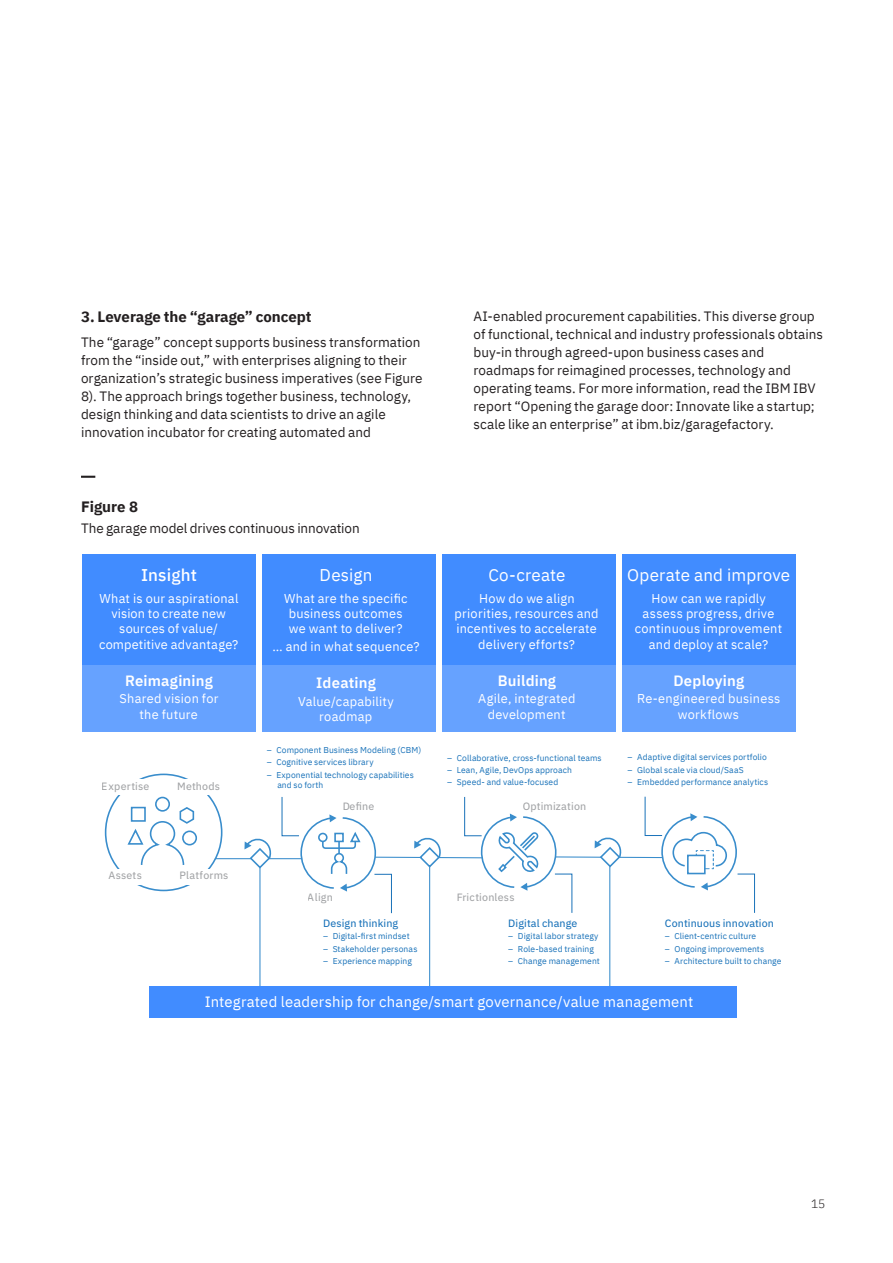
<style>
.page{position:relative;width:893px;height:1263px;background:#fff}
.page>*{position:absolute;margin:0;border:0;box-sizing:border-box;transform-origin:0 0}
.t1{font:16.95px "IBM Plex Sans";letter-spacing:.01em;color:#fff}
.t2{font:500 16.95px "IBM Plex Sans";letter-spacing:.01em;color:#fff}
.t3{font:700 15px "IBM Plex Sans";color:#231f20}
.t4{font:14.85px "IBM Plex Sans";letter-spacing:.015em;color:#fff}
.t5{font:600 14.85px "IBM Plex Sans";letter-spacing:.015em;color:#fff}
.t6{font:13.5px/18px "IBM Plex Sans";letter-spacing:.005em;color:#231f20}
.t7{font:12.75px/15.3px "IBM Plex Sans";letter-spacing:.02em;color:#fff;text-align:center}
.t8{font:300 12px "IBM Plex Sans";color:#231f20}
.t9{font:10.65px "IBM Plex Sans Text";letter-spacing:.02em;color:#8a8c8f}
.t10{font:10.65px "IBM Plex Sans Text";letter-spacing:.01em;color:#1972b9}
.t11{font:8.55px/10.2px "IBM Plex Sans";letter-spacing:.01em;color:#1972b9}
</style>
<div class="page">
<svg style="left:81px;top:476px;width:14px;height:2px"></svg>
<hr style="left:215px;top:858px;width:87px;height:1px;background:#398dcc">
<div style="left:622px;top:555px;width:174px;height:177px;background:#418cff"></div>
<div style="left:621px;top:665px;width:175px;height:67px;background:#66a2ff"></div>
<div style="left:442px;top:555px;width:174px;height:177px;background:#418cff"></div>
<div style="left:441px;top:665px;width:175px;height:67px;background:#66a2ff"></div>
<div style="left:262px;top:555px;width:174px;height:177px;background:#418cff"></div>
<div style="left:261px;top:665px;width:175px;height:67px;background:#66a2ff"></div>
<div style="left:82px;top:555px;width:173px;height:177px;background:#418cff"></div>
<div style="left:81px;top:665px;width:174px;height:67px;background:#66a2ff"></div>
<svg style="left:244px;top:838px;width:28px;height:32px"></svg>
<div style="left:105px;top:773px;width:117px;height:118px;border:2px solid #398dcc;border-radius:50%"></div>
<div style="left:182px;top:830px;width:15px;height:15px;border:2px solid #398dcc;border-radius:50%"></div>
<div style="left:155px;top:797px;width:15px;height:15px;border:2px solid #398dcc;border-radius:50%"></div>
<svg style="left:127px;top:806px;width:68px;height:59px"></svg>
<div style="left:112px;top:779px;width:104px;height:16px;background:#fff"></div>
<div style="left:113px;top:869px;width:104px;height:15px;background:#fff"></div>
<svg style="left:281px;top:796px;width:474px;height:118px"></svg>
<hr style="left:429px;top:866px;width:1px;height:123px;background:#398dcc">
<hr style="left:609px;top:866px;width:1px;height:123px;background:#398dcc">
<hr style="left:259px;top:867px;width:1px;height:123px;background:#398dcc">
<div style="left:149px;top:986px;width:588px;height:32px;background:#418cff"></div>
<p class="t3" style="left:81px;top:305px;width:232px">3. Leverage the “garage” concept</p>
<p class="t6" style="left:81px;top:332px;width:343px">The “garage” concept supports business transformation from the “inside out,” with enterprises aligning to their organization’s strategic business imperatives (see Figure 8). The approach brings together business, technology, design thinking and data scientists to drive an agile innovation incubator for creating automated and</p>
<p class="t3" style="left:81px;top:494px;width:59px">Figure 8</p>
<p class="t6" style="left:81px;top:518px;width:280px">The garage model drives continuous innovation</p>
<p class="t2" style="left:141px;top:562px;width:57px">Insight</p>
<p class="t7" style="left:99px;top:589px;width:141px">What is our aspirational vision to create new sources of value/ competitive advantage?</p>
<p class="t5" style="left:125px;top:669px;width:89px">Reimagining</p>
<p class="t7" style="left:120px;top:690px;width:100px">Shared vision for the future</p>
<p class="t9" style="left:102px;top:778px;width:49px">Expertise</p>
<p class="t9" style="left:177px;top:778px;width:45px">Methods</p>
<p class="t9" style="left:108px;top:867px;width:35px">Assets</p>
<p class="t9" style="left:180px;top:867px;width:50px">Platforms</p>
<p class="t1" style="left:320px;top:562px;width:54px">Design</p>
<p class="t7" style="left:284px;top:589px;width:125px">What are the specific business outcomes we want to deliver?</p>
<p class="t7" style="left:272px;top:637px;width:149px">… and in what sequence?</p>
<p class="t5" style="left:316px;top:671px;width:61px">Ideating</p>
<p class="t7" style="left:298px;top:692px;width:97px">Value/capability roadmap</p>
<p class="t11" style="left:267px;top:744px;width:156px">– Component Business Modeling (CBM)</p>
<p class="t11" style="left:267px;top:756px;width:108px">– Cognitive services library</p>
<p class="t11" style="left:277px;top:769px;width:138px;text-indent:-11px">– Exponential technology capabilities and so forth</p>
<p class="t9" style="left:342px;top:798px;width:34px">Define</p>
<p class="t9" style="left:308px;top:889px;width:27px">Align</p>
<p class="t6" style="left:473px;top:306px;width:351px">AI-enabled procurement capabilities. This diverse group of functional, technical and industry professionals obtains buy-in through agreed-upon business cases and roadmaps for reimagined processes, technology and operating teams. For more information, read the IBM IBV report “Opening the garage door: Innovate like a startup; scale like an enterprise” at ibm.biz/garagefactory.</p>
<p class="t1" style="left:488px;top:562px;width:79px">Co-create</p>
<p class="t7" style="left:455px;top:589px;width:146px">How do we align priorities, resources and incentives to accelerate delivery efforts?</p>
<p class="t5" style="left:498px;top:669px;width:60px">Building</p>
<p class="t7" style="left:478px;top:690px;width:99px">Agile, integrated development</p>
<p class="t11" style="left:447px;top:752px;width:156px">– Collaborative, cross-functional teams</p>
<p class="t11" style="left:447px;top:764px;width:126px">– Lean, Agile, DevOps approach</p>
<p class="t11" style="left:447px;top:776px;width:113px">– Speed- and value-focused</p>
<p class="t9" style="left:523px;top:798px;width:65px">Optimization</p>
<p class="t1" style="left:627px;top:562px;width:164px">Operate and improve</p>
<p class="t7" style="left:635px;top:589px;width:149px">How can we rapidly assess progress, drive continuous improvement and deploy at scale?</p>
<p class="t5" style="left:673px;top:669px;width:72px">Deploying</p>
<p class="t7" style="left:637px;top:690px;width:145px">Re-engineered business workflows</p>
<p class="t11" style="left:628px;top:752px;width:141px">– Adaptive digital services portfolio</p>
<p class="t11" style="left:628px;top:764px;width:118px">– Global scale via cloud/SaaS</p>
<p class="t11" style="left:628px;top:776px;width:142px">– Embedded performance analytics</p>
<p class="t9" style="left:456px;top:889px;width:60px">Frictionless</p>
<p class="t10" style="left:665px;top:915px;width:111px">Continuous innovation</p>
<p class="t11" style="left:665px;top:931px;width:93px">– Client-centric culture</p>
<p class="t11" style="left:665px;top:943px;width:101px">– Ongoing improvements</p>
<p class="t11" style="left:665px;top:955px;width:118px">– Architecture built to change</p>
<p class="t4" style="left:205px;top:990px;width:490px">Integrated leadership for change/smart governance/value management</p>
<p class="t10" style="left:323px;top:915px;width:76px">Design thinking</p>
<p class="t11" style="left:323px;top:931px;width:88px">– Digital-first mindset</p>
<p class="t11" style="left:323px;top:943px;width:96px">– Stakeholder personas</p>
<p class="t11" style="left:323px;top:955px;width:90px">– Experience mapping</p>
<p class="t10" style="left:508px;top:915px;width:70px">Digital change</p>
<p class="t11" style="left:508px;top:931px;width:92px">– Digital labor strategy</p>
<p class="t11" style="left:508px;top:943px;width:87px">– Role-based training</p>
<p class="t11" style="left:508px;top:955px;width:93px">– Change management</p>
<p class="t8" style="left:811px;top:1195px;width:16px">15</p>
</div>
